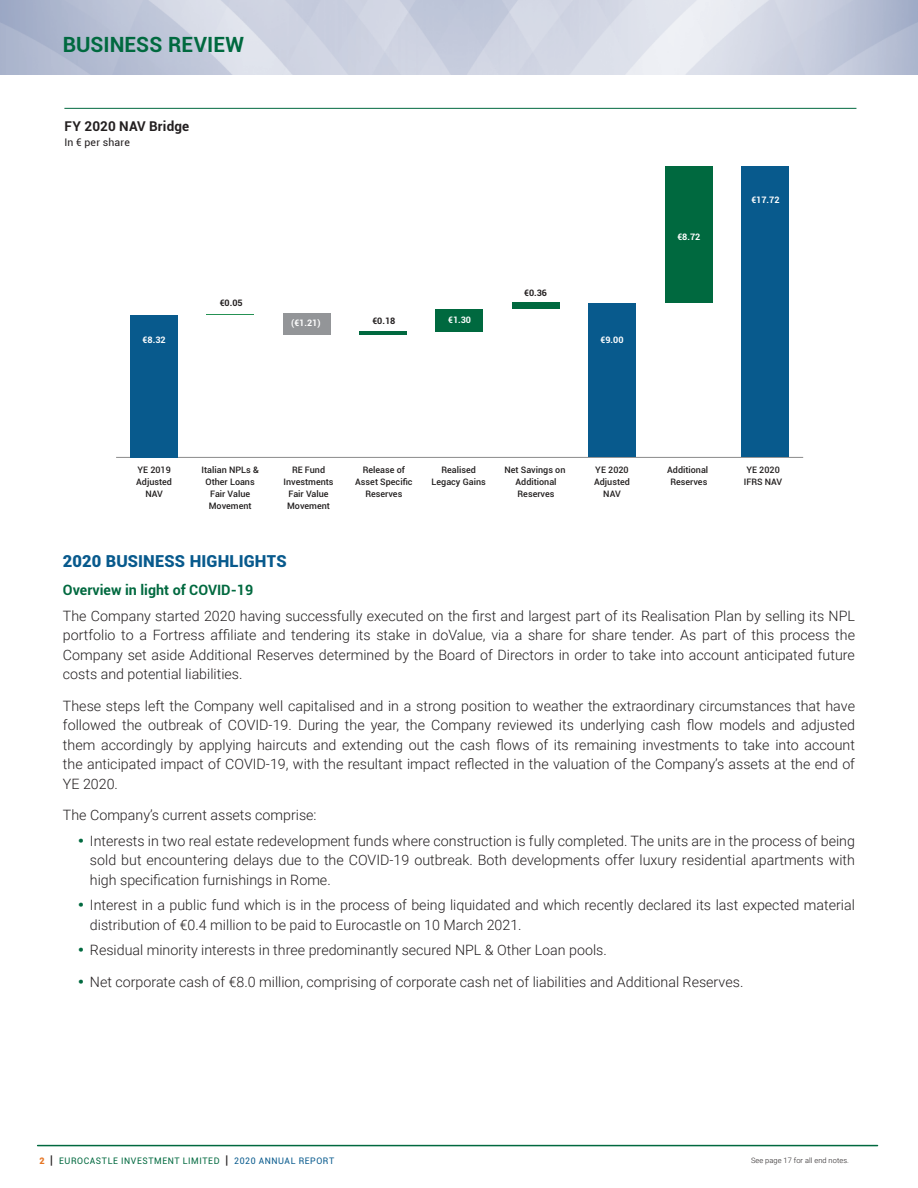
<style>
.page{position:relative;width:918px;height:1188px;background:#fff}
.page>*{position:absolute;margin:0;border:0;box-sizing:border-box;transform-origin:0 0}
.t1{font:700 21px "Roboto";color:#00693f}
.t2{font:900 16.5px "Roboto";letter-spacing:.01em;color:#085a8d}
.t3{font:300 14.25px/19.5px "Roboto";color:#231f20;text-align:justify}
.t4{font:700 14.25px "Roboto";color:#00693f}
.t5{font:700 13.5px "Roboto";letter-spacing:.015em;color:#231f20}
.t6{font:10.5px "Roboto";letter-spacing:.02em;color:#231f20}
.t7{font:500 9px/12px "Roboto";color:#211e1e;text-align:center}
.t8{font:9px "Roboto";letter-spacing:.07em;color:#00693f}
.t9{font:700 9px "Roboto";color:#fff}
.t10{font:700 9px "Roboto";color:#231f20}
.t11{font:300 7.5px "Roboto";letter-spacing:.01em;color:#231f20}
.s1{color:#00693f}
.s2{font-weight:900;color:#e67625}
.s3{font-size:12px;color:#231f20}
.s4{color:#085a8d}
</style>
<div class="page">
<hr style="left:38px;top:1145px;width:839px;height:1px;background:#00693f">
<hr style="left:64px;top:108px;width:792px;height:1px;background:#00693f">
<div style="left:512px;top:303px;width:48px;height:6px;background:#00693f"></div>
<div style="left:435px;top:309px;width:48px;height:22px;background:#00693f"></div>
<div style="left:665px;top:167px;width:48px;height:136px;background:#00693f"></div>
<hr style="left:116px;top:457px;width:687px;height:1px;background:#8b8a8a">
<div style="left:130px;top:315px;width:48px;height:142px;background:#085a8d"></div>
<div style="left:588px;top:303px;width:48px;height:154px;background:#085a8d"></div>
<div style="left:741px;top:167px;width:48px;height:290px;background:#085a8d"></div>
<div style="left:283px;top:313px;width:48px;height:21px;background:#939598"></div>
<hr style="left:206px;top:315px;width:48px;height:1px;background:#259153">
<hr style="left:359px;top:331px;width:48px;height:3px;background:#00693f">
<h1 class="t1" style="left:63px;top:29px;width:183px">BUSINESS REVIEW</h1>
<p class="t5" style="left:64px;top:117px;width:126px">FY 2020 NAV Bridge</p>
<p class="t6" style="left:64px;top:135px;width:67px">In € per share</p>
<p class="t10" style="left:220px;top:296px;width:25px">€0.05</p>
<p class="t9" style="left:291px;top:316px;width:31px">(€1.21)</p>
<p class="t10" style="left:372px;top:314px;width:25px">€0.18</p>
<p class="t9" style="left:448px;top:314px;width:25px">€1.30</p>
<p class="t10" style="left:524px;top:286px;width:25px">€0.36</p>
<p class="t9" style="left:143px;top:333px;width:25px">€8.32</p>
<p class="t9" style="left:600px;top:333px;width:25px">€9.00</p>
<p class="t9" style="left:677px;top:231px;width:25px">€8.72</p>
<p class="t9" style="left:751px;top:193px;width:30px">€17.72</p>
<p class="t7" style="left:136px;top:463px;width:37px">YE 2019<br>Adjusted<br>NAV</p>
<p class="t7" style="left:202px;top:463px;width:59px">Italian NPLs &amp;<br>Other Loans<br>Fair Value<br>Movement</p>
<p class="t7" style="left:284px;top:463px;width:52px">RE Fund<br>Investments<br>Fair Value<br>Movement</p>
<p class="t7" style="left:355px;top:463px;width:59px">Release of<br>Asset Specific<br>Reserves</p>
<p class="t7" style="left:432px;top:463px;width:56px">Realised<br>Legacy Gains</p>
<p class="t7" style="left:504px;top:463px;width:62px">Net Savings on<br>Additional<br>Reserves</p>
<p class="t7" style="left:594px;top:463px;width:37px">YE 2020<br>Adjusted<br>NAV</p>
<p class="t7" style="left:667px;top:463px;width:43px">Additional<br>Reserves</p>
<p class="t7" style="left:744px;top:463px;width:40px;text-align:left">YE 2020<br>IFRS NAV</p>
<p class="t2" style="left:63px;top:549px;width:225px">2020 BUSINESS HIGHLIGHTS</p>
<p class="t4" style="left:63px;top:580px;width:192px">Overview in light of COVID-19</p>
<p class="t3" style="left:63px;top:605px;width:794px">The Company started 2020 having successfully executed on the first and largest part of its Realisation Plan by selling its NPL portfolio to a Fortress affiliate and tendering its stake in doValue, via a share for share tender. As part of this process the Company set aside Additional Reserves determined by the Board of Directors in order to take into account anticipated future costs and potential liabilities.</p>
<p class="t3" style="left:63px;top:695px;width:794px">These steps left the Company well capitalised and in a strong position to weather the extraordinary circumstances that have followed the outbreak of COVID-19. During the year, the Company reviewed its underlying cash flow models and adjusted them accordingly by applying haircuts and extending out the cash flows of its remaining investments to take into account the anticipated impact of COVID-19, with the resultant impact reflected in the valuation of the Company’s assets at the end of YE 2020.</p>
<p class="t3" style="left:63px;top:805px;width:255px">The Company’s current assets comprise:</p>
<p class="t3" style="left:90px;top:830px;width:767px;text-indent:-12px"><span class="s1">•</span> Interests in two real estate redevelopment funds where construction is fully completed. The units are in the process of being sold but encountering delays due to the COVID-19 outbreak. Both developments offer luxury residential apartments with high specification furnishings in Rome.</p>
<p class="t3" style="left:90px;top:895px;width:766px;text-indent:-12px"><span class="s1">•</span> Interest in a public fund which is in the process of being liquidated and which recently declared its last expected material distribution of €0.4 million to be paid to Eurocastle on 10 March 2021.</p>
<p class="t3" style="left:78px;top:940px;width:530px"><span class="s1">•</span> Residual minority interests in three predominantly secured NPL &amp; Other Loan pools.</p>
<p class="t3" style="left:78px;top:971px;width:667px"><span class="s1">•</span> Net corporate cash of €8.0 million, comprising of corporate cash net of liabilities and Additional Reserves.</p>
<p class="t8" style="left:40px;top:1155px;width:296px"><span class="s2">2</span> <span class="s3">|</span> EUROCASTLE INVESTMENT LIMITED <span class="s3">|</span> <span class="s4">2020 ANNUAL REPORT</span></p>
<p class="t11" style="left:751px;top:1155px;width:99px">See page 17 for all end notes.</p>
</div>
